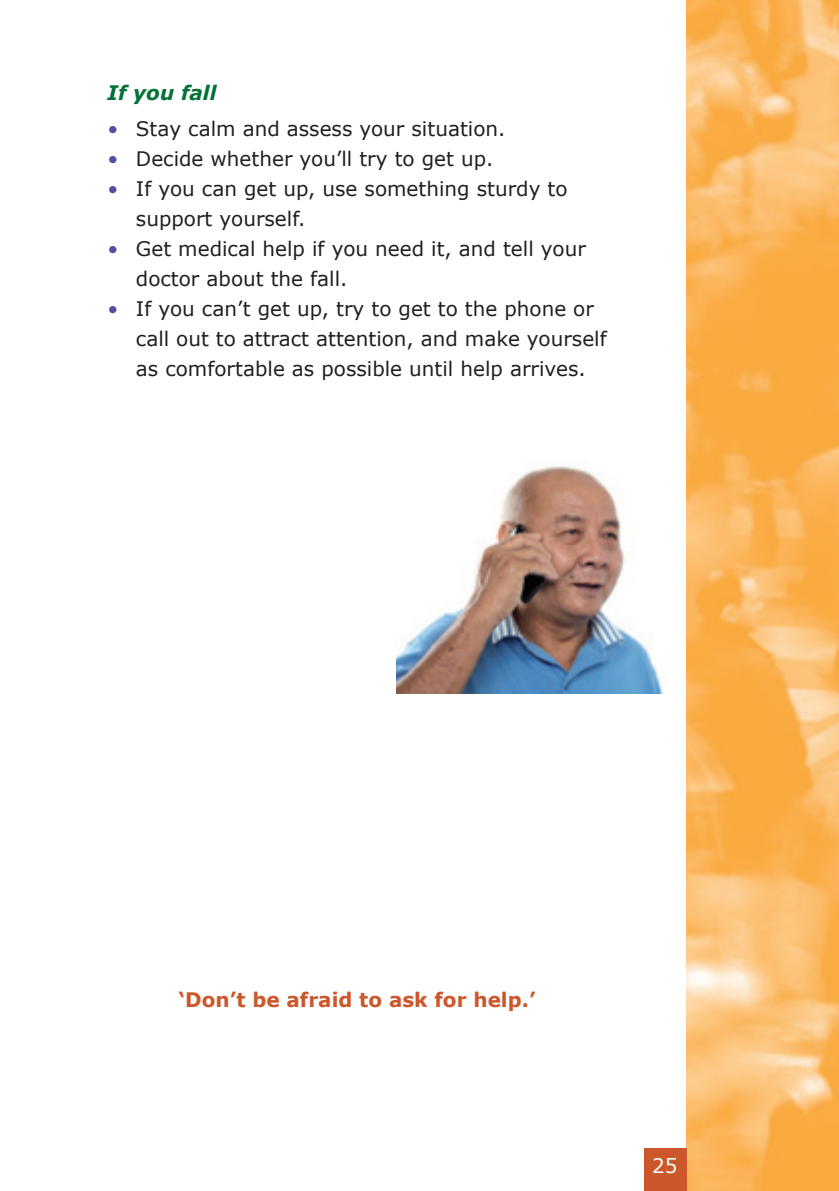
<style>
.page{position:relative;width:839px;height:1191px;background:#fff}
.page>*{position:absolute;margin:0;border:0;box-sizing:border-box;transform-origin:0 0}
.t1{font:20px/30px "Verdana";color:#231f20}
.t2{font:700 20px "Verdana";color:#cb572b}
.t3{font:italic 700 20px "Verdana";color:#007236}
.t4{font:20px "Verdana";color:#fff}
.s1{color:#504fa1}
</style>
<div class="page">
<img style="left:686px;top:0;width:153px;height:1190px">
<div style="left:644px;top:1148px;width:42px;height:42px;background:#cb572b"></div>
<img style="left:396px;top:466px;width:268px;height:228px">
<p class="t3" style="left:107px;top:80px;width:111px">If you fall</p>
<p class="t1" style="left:108px;top:113px;width:399px"><span class="s1">•</span> Stay calm and assess your situation.</p>
<p class="t1" style="left:108px;top:143px;width:387px"><span class="s1">•</span> Decide whether you’ll try to get up.</p>
<p class="t1" style="left:136px;top:173px;width:433px;text-indent:-28px"><span class="s1">•</span> If you can get up, use something sturdy to support yourself.</p>
<p class="t1" style="left:136px;top:233px;width:451px;text-indent:-28px"><span class="s1">•</span> Get medical help if you need it, and tell your doctor about the fall.</p>
<p class="t1" style="left:136px;top:293px;width:472px;text-indent:-28px"><span class="s1">•</span> If you can’t get up, try to get to the phone or call out to attract attention, and make yourself as comfortable as possible until help arrives.</p>
<p class="t2" style="left:179px;top:986px;width:359px">‘Don’t be afraid to ask for help.’</p>
<p class="t4" style="left:652px;top:1152px;width:27px">25</p>
</div>
